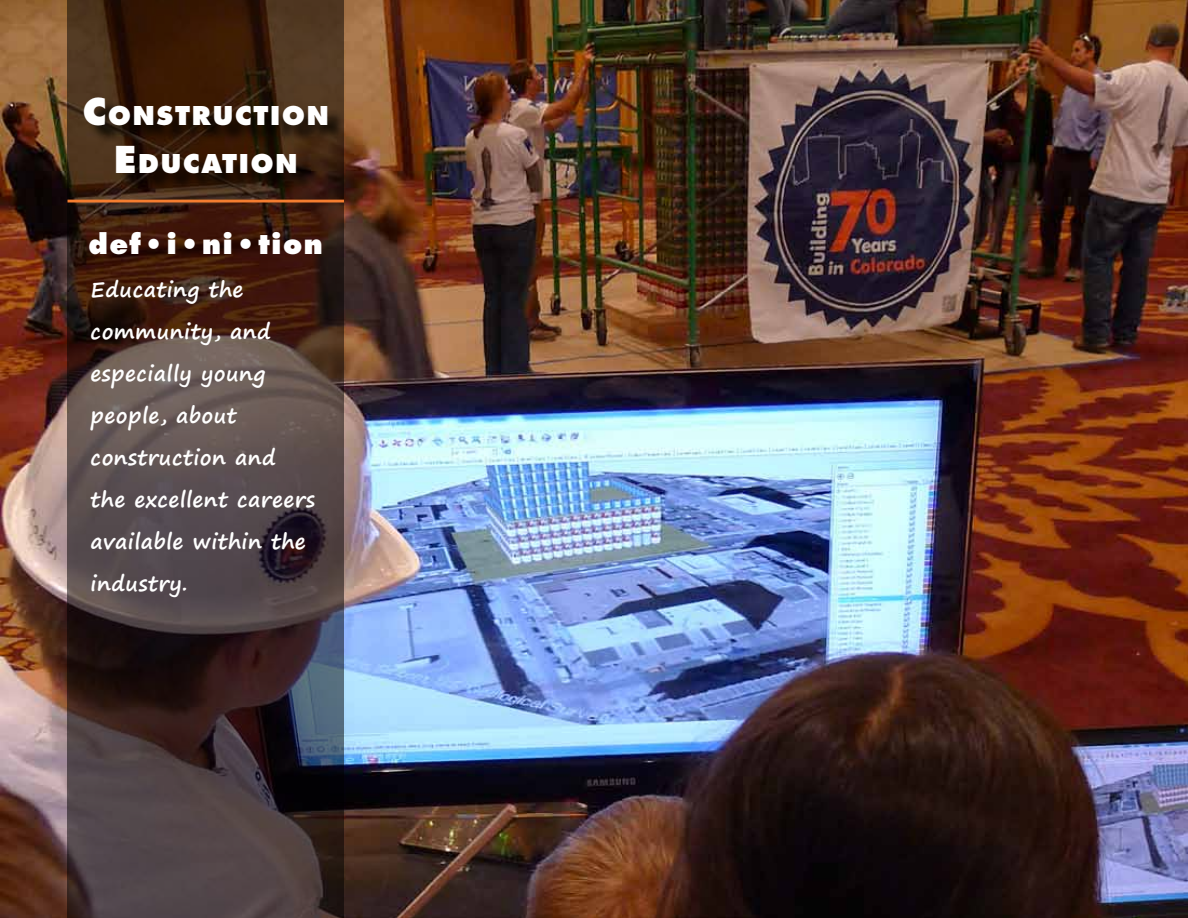
<style>
.page{position:relative;width:1188px;height:918px;background:#fff}
.page>*{position:absolute;margin:0;border:0;box-sizing:border-box;transform-origin:0 0}
.t1{font:800 27px "Futura Std";letter-spacing:.05em;color:#fff}
.t2{font:800 25.2px/48px "Futura Std";letter-spacing:.07em;color:#fff;text-align:center}
.t3{font:700 21px/42px "Segoe Print";letter-spacing:.02em;color:#fff}
.s1{font-size:36px}
</style>
<div class="page">
<img style="left:0;top:0;width:1188px;height:918px">
<svg style="left:68px;top:0;width:276px;height:918px"></svg>
<div style="left:87px;top:99px;width:259px;height:93px;background:#000;opacity:.75"></div>
<hr style="left:68px;top:200px;width:276px;height:2px;background:#f47d30">
<p class="t2" style="left:83px;top:91px;width:247px"><span class="s1">C</span>ONSTRUCTION<br><span class="s1">E</span> DUCATION</p>
<p class="t1" style="left:89px;top:227px;width:236px">def•i•ni•tion</p>
<p class="t3" style="left:91px;top:268px;width:226px">Educating the community, and especially young people, about construction and the excellent careers available within the industry.</p>
</div>
